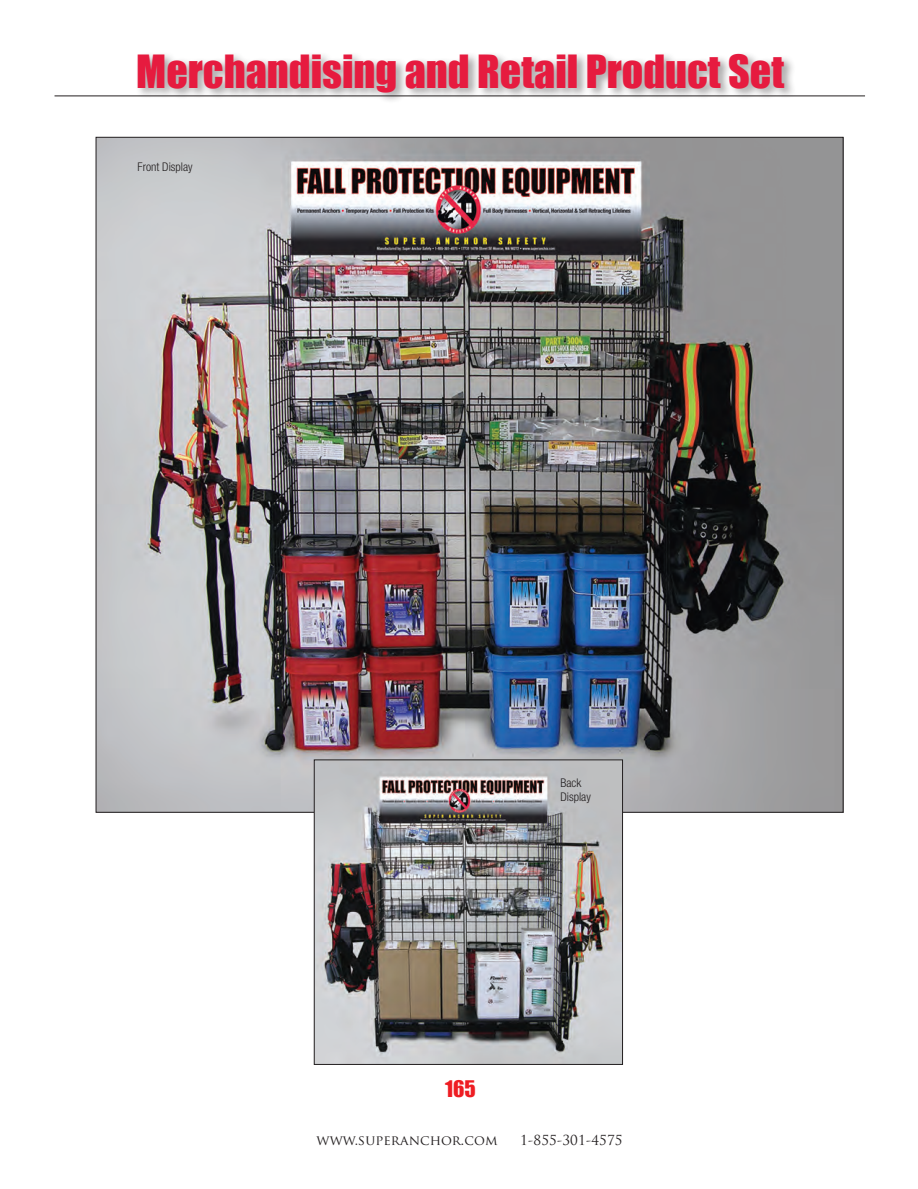
<style>
.page{position:relative;width:918px;height:1189px;background:#fff}
.page>*{position:absolute;margin:0;border:0;box-sizing:border-box;transform-origin:0 0}
.t1{font:42px "Impact";color:#e61b3f}
.t2{font:21px "Impact";color:#ee1d23}
.t3{font:13.5px "Trajan Pro";letter-spacing:.01em;color:#231f20}
.t4{font:300 condensed 12px/13.5px "Helvetica Neue";color:#231f20}
</style>
<div class="page">
<hr style="left:54px;top:96px;width:810px;height:1px;background:#231f20">
<div style="left:135px;top:51px;width:662px;height:53px;background:#231f20;opacity:.4"></div>
<img style="left:98px;top:139px;width:743px;height:672px">
<img style="left:316px;top:761px;width:305px;height:302px">
<div style="left:314px;top:759px;width:309px;height:306px;border:1px solid #231f20"></div>
<h1 class="t1" style="left:136px;top:39px;width:649px">Merchandising and Retail Product Set</h1>
<p class="t4" style="left:137px;top:160px;width:57px">Front Display</p>
<p class="t4" style="left:560px;top:776px;width:32px">Back<br>Display</p>
<h2 class="t2" style="left:445px;top:1072px;width:32px">165</h2>
<p class="t3" style="left:316px;top:1132px;width:182px">WWW.SUPERANCHOR.COM</p>
<p class="t3" style="left:520px;top:1132px;width:104px">1-855-301-4575</p>
</div>
